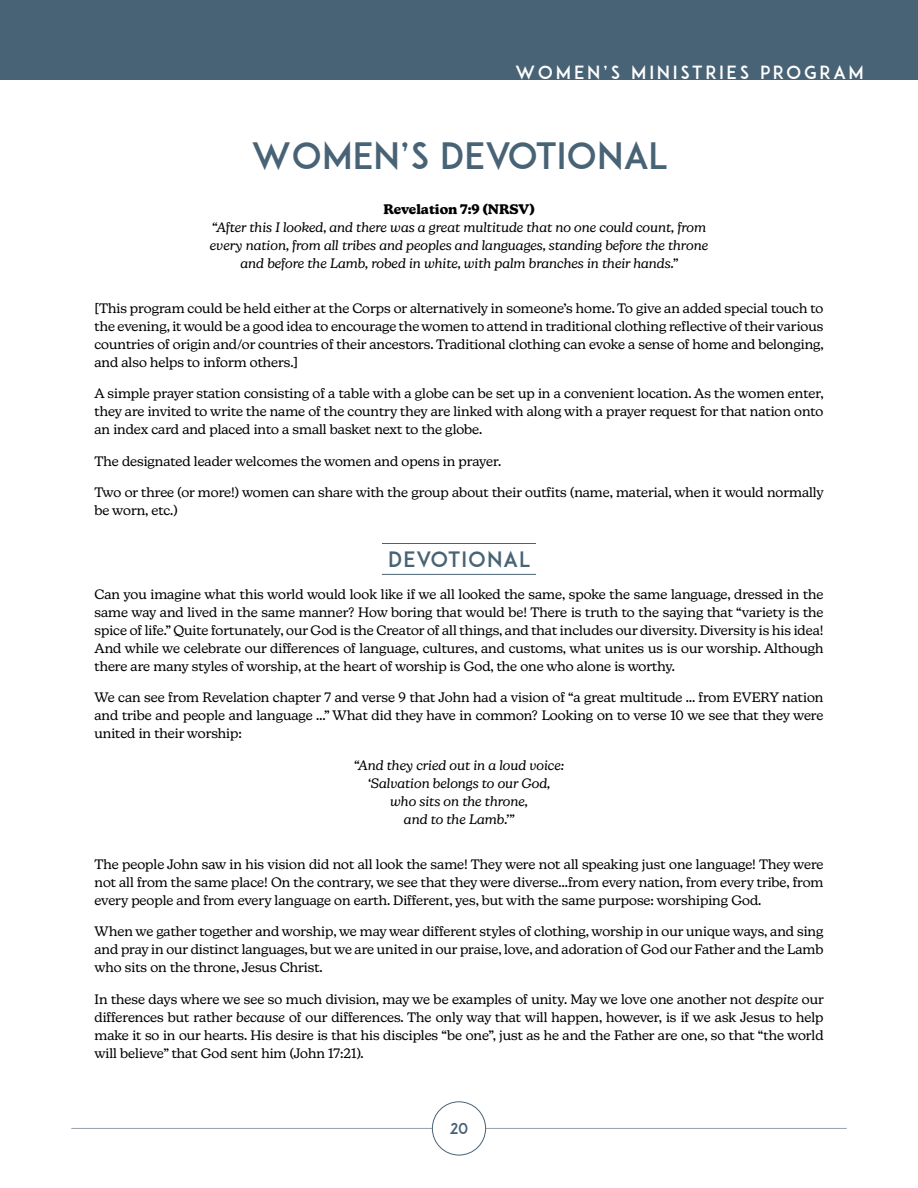
<style>
.page{position:relative;width:918px;height:1188px;background:#fff}
.page>*{position:absolute;margin:0;border:0;box-sizing:border-box;transform-origin:0 0}
.t1{font:36px "ADAM.CGPRO";color:#486375}
.t2{font:21px "ADAM.CGPRO";letter-spacing:.05em;color:#486375}
.t3{font:18px "ADAM.CGPRO";letter-spacing:.15em;color:#fff}
.t4{font:15px "ADAM.CGPRO";color:#486375}
.t5{font:13.5px/18px "New Kansas";color:#000;text-align:justify}
.t6{font:italic 13.5px/18px "New Kansas";color:#000;text-align:center}
.t7{font:700 13.5px "New Kansas";color:#000}
.s1{font-style:italic}
</style>
<div class="page">
<div style="left:0;top:0;width:918px;height:79px;background:#486375"></div>
<hr style="left:71px;top:1128px;width:776px;height:1px;background:#969fab">
<div style="left:432px;top:1102px;width:54px;height:53px;background:#fff;border-radius:50%"></div>
<div style="left:432px;top:1101px;width:54px;height:54px;border:1px solid #486375;border-radius:50%"></div>
<hr style="left:382px;top:543px;width:154px;height:1px;background:#486375">
<hr style="left:382px;top:574px;width:154px;height:1px;background:#486375">
<h3 class="t3" style="left:515px;top:62px;width:350px">WOMEN’S MINISTRIES PROGRAM</h3>
<h1 class="t1" style="left:251px;top:134px;width:417px">WOMEN’S DEVOTIONAL</h1>
<p class="t7" style="left:383px;top:201px;width:153px">Revelation 7:9 (NRSV)</p>
<p class="t6" style="left:210px;top:218px;width:500px">“After this I looked, and there was a great multitude that no one could count, from every nation, from all tribes and peoples and languages, standing before the throne and before the Lamb, robed in white, with palm branches in their hands.”</p>
<p class="t5" style="left:95px;top:299px;width:731px">[This program could be held either at the Corps or alternatively in someone’s home. To give an added special touch to the evening, it would be a good idea to encourage the women to attend in traditional clothing reflective of their various countries of origin and/or countries of their ancestors. Traditional clothing can evoke a sense of home and belonging, and also helps to inform others.]</p>
<p class="t5" style="left:95px;top:384px;width:731px">A simple prayer station consisting of a table with a globe can be set up in a convenient location. As the women enter, they are invited to write the name of the country they are linked with along with a prayer request for that nation onto an index card and placed into a small basket next to the globe.</p>
<p class="t5" style="left:95px;top:452px;width:408px">The designated leader welcomes the women and opens in prayer.</p>
<p class="t5" style="left:95px;top:483px;width:731px">Two or three (or more!) women can share with the group about their outfits (name, material, when it would normally be worn, etc.)</p>
<h2 class="t2" style="left:388px;top:547px;width:143px">DEVOTIONAL</h2>
<p class="t5" style="left:94px;top:585px;width:731px">Can you imagine what this world would look like if we all looked the same, spoke the same language, dressed in the same way and lived in the same manner? How boring that would be! There is truth to the saying that “variety is the spice of life.” Quite fortunately, our God is the Creator of all things, and that includes our diversity. Diversity is his idea!<br>And while we celebrate our differences of language, cultures, and customs, what unites us is our worship. Although there are many styles of worship, at the heart of worship is God, the one who alone is worthy.</p>
<p class="t5" style="left:94px;top:689px;width:730px">We can see from Revelation chapter 7 and verse 9 that John had a vision of “a great multitude … from EVERY nation and tribe and people and language …” What did they have in common? Looking on to verse 10 we see that they were united in their worship:</p>
<p class="t6" style="left:354px;top:756px;width:212px">“And they cried out in a loud voice: ‘Salvation belongs to our God, who sits on the throne,<br>and to the Lamb.’”</p>
<p class="t5" style="left:95px;top:855px;width:731px">The people John saw in his vision did not all look the same! They were not all speaking just one language! They were not all from the same place! On the contrary, we see that they were diverse…from every nation, from every tribe, from every people and from every language on earth. Different, yes, but with the same purpose: worshiping God.</p>
<p class="t5" style="left:95px;top:923px;width:731px">When we gather together and worship, we may wear different styles of clothing, worship in our unique ways, and sing and pray in our distinct languages, but we are united in our praise, love, and adoration of God our Father and the Lamb who sits on the throne, Jesus Christ.</p>
<p class="t5" style="left:95px;top:990px;width:731px">In these days where we see so much division, may we be examples of unity. May we love one another not <span class="s1">despite</span> our differences but rather <span class="s1">because</span> of our differences. The only way that will happen, however, is if we ask Jesus to help make it so in our hearts. His desire is that his disciples “be one”, just as he and the Father are one, so that “the world will believe” that God sent him (John 17:21).</p>
<p class="t4" style="left:449px;top:1119px;width:21px">20</p>
</div>
